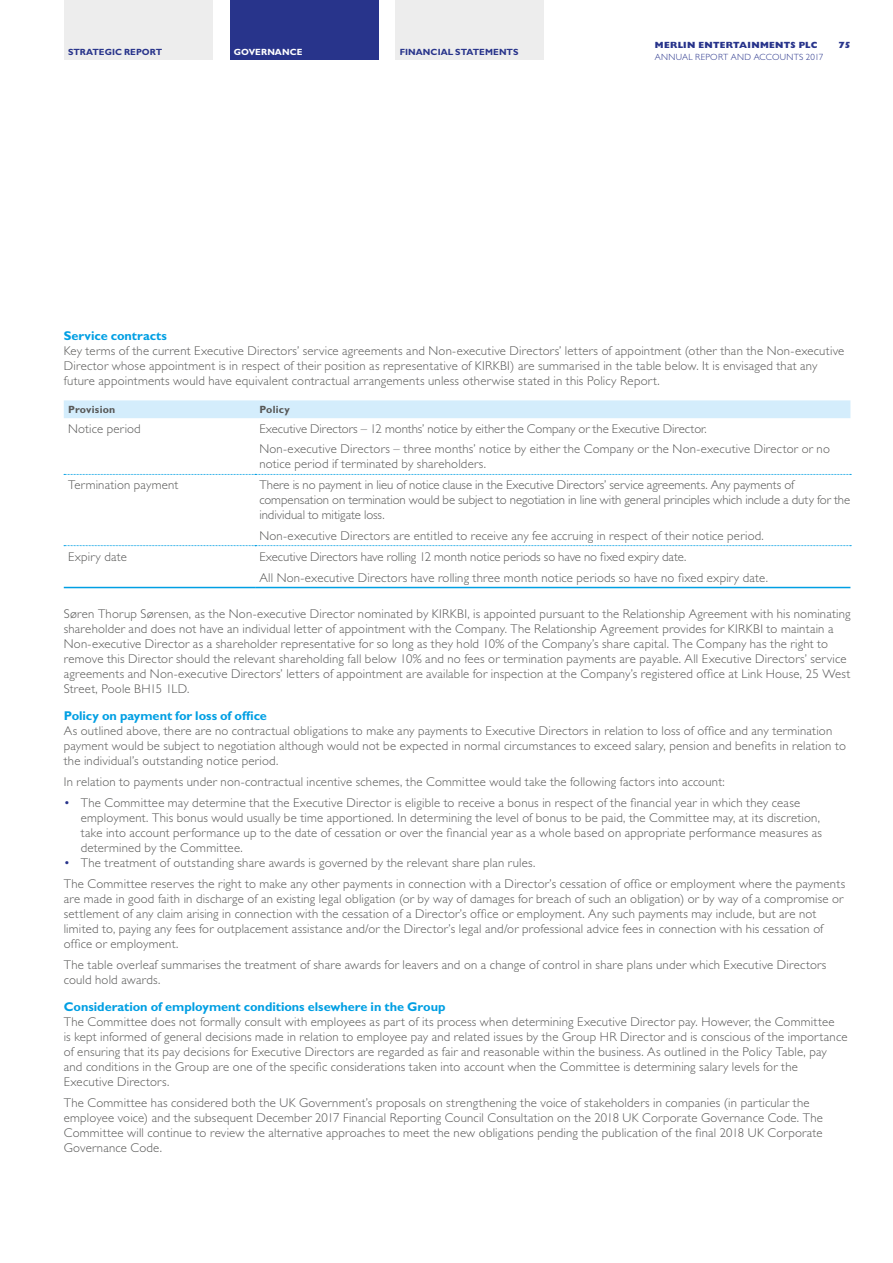
<style>
.page{position:relative;width:893px;height:1263px;background:#fff}
.page>*{position:absolute;margin:0;border:0;box-sizing:border-box;transform-origin:0 0}
.t1{font:300 12.75px/15px "Gill Sans Std";letter-spacing:.015em;color:#575756}
.t2{font:300 12.75px/15px "Gill Sans Std";letter-spacing:-.005em;color:#575756}
.t3{font:700 12.75px "Gill Sans Std";letter-spacing:-.005em;color:#009fe3}
.t4{font:700 10.5px "Gill Sans Std";letter-spacing:.02em;color:#575756}
.t5{font:700 9px "Gill Sans Std";letter-spacing:.005em;color:#28348b}
.t6{font:300 9px "Gill Sans Std";letter-spacing:.03em;color:#28348b}
.t7{font:800 9px "Gill Sans Std";letter-spacing:.035em;color:#28348b}
.t8{font:700 9px "Gill Sans Std";letter-spacing:.005em;color:#fff}
.s1{color:#28348b}
</style>
<div class="page">
<div style="left:64px;top:400px;width:786px;height:18px;background:#d4edfc"></div>
<hr style="left:64px;top:587px;width:191px;height:1px;background:#009fe3">
<hr style="left:255px;top:587px;width:595px;height:1px;background:#009fe3">
<svg style="left:64px;top:474px;width:787px;height:1px"></svg>
<svg style="left:64px;top:545px;width:787px;height:1px"></svg>
<div style="left:395px;top:0;width:149px;height:60px;background:#ededed"></div>
<div style="left:230px;top:0;width:148px;height:60px;background:#28348b"></div>
<div style="left:64px;top:0;width:149px;height:60px;background:#ededed"></div>
<p class="t5" style="left:68px;top:47px;width:96px">STRATEGIC REPORT</p>
<p class="t8" style="left:234px;top:47px;width:70px">GOVERNANCE</p>
<p class="t5" style="left:400px;top:47px;width:120px">FINANCIAL STATEMENTS</p>
<p class="t7" style="left:655px;top:39px;width:164px">MERLIN ENTERTAINMENTS PLC</p>
<p class="t6" style="left:655px;top:51px;width:170px">ANNUAL REPORT AND ACCOUNTS 2017</p>
<p class="t7" style="left:838px;top:39px;width:13px">75</p>
<p class="t3" style="left:64px;top:329px;width:105px">Service contracts</p>
<p class="t1" style="left:64px;top:344px;width:782px">Key terms of the current Executive Directors’ service agreements and Non-executive Directors’ letters of appointment (other than the Non-executive<br>Director whose appointment is in respect of their position as representative of KIRKBI) are summarised in the table below. It is envisaged that any future appointments would have equivalent contractual arrangements unless otherwise stated in this Policy Report.</p>
<p class="t4" style="left:68px;top:403px;width:49px">Provision</p>
<p class="t4" style="left:259px;top:403px;width:32px">Policy</p>
<p class="t1" style="left:68px;top:421px;width:74px">Notice period</p>
<p class="t1" style="left:259px;top:418px;width:572px;line-height:20.7px">Executive Directors – 12 months’ notice by either the Company or the Executive Director.<br>Non-executive Directors – three months’ notice by either the Company or the Non-executive Director or no</p>
<p class="t1" style="left:259px;top:457px;width:228px">notice period if terminated by shareholders.</p>
<p class="t1" style="left:68px;top:477px;width:112px">Termination payment</p>
<p class="t2" style="left:259px;top:477px;width:592px">There is no payment in lieu of notice clause in the Executive Directors’ service agreements. Any payments of compensation on termination would be subject to negotiation in line with general principles which include a duty for the individual to mitigate loss.</p>
<p class="t1" style="left:259px;top:528px;width:506px">Non-executive Directors are entitled to receive any fee accruing in respect of their notice period.</p>
<p class="t1" style="left:68px;top:549px;width:60px">Expiry date</p>
<p class="t1" style="left:259px;top:546px;width:510px;line-height:20.7px">Executive Directors have rolling 12 month notice periods so have no fixed expiry date.<br>All Non-executive Directors have rolling three month notice periods so have no fixed expiry date.</p>
<p class="t1" style="left:64px;top:607px;width:788px">Søren Thorup Sørensen, as the Non-executive Director nominated by KIRKBI, is appointed pursuant to the Relationship Agreement with his nominating shareholder and does not have an individual letter of appointment with the Company. The Relationship Agreement provides for KIRKBI to maintain a Non-executive Director as a shareholder representative for so long as they hold 10% of the Company’s share capital. The Company has the right to remove this Director should the relevant shareholding fall below 10% and no fees or termination payments are payable. All Executive Directors’ service agreements and Non-executive Directors’ letters of appointment are available for inspection at the Company’s registered office at Link House, 25 West Street, Poole BH15 1LD.</p>
<p class="t3" style="left:64px;top:708px;width:205px">Policy on payment for loss of office</p>
<p class="t1" style="left:64px;top:724px;width:784px">As outlined above, there are no contractual obligations to make any payments to Executive Directors in relation to loss of office and any termination payment would be subject to negotiation although would not be expected in normal circumstances to exceed salary, pension and benefits in relation to the individual’s outstanding notice period.</p>
<p class="t1" style="left:64px;top:775px;width:663px">In relation to payments under non-contractual incentive schemes, the Committee would take the following factors into account:</p>
<p class="t1" style="left:81px;top:796px;width:743px;text-indent:-17px"><span class="s1">•</span> The Committee may determine that the Executive Director is eligible to receive a bonus in respect of the financial year in which they cease employment. This bonus would usually be time apportioned. In determining the level of bonus to be paid, the Committee may, at its discretion, take into account performance up to the date of cessation or over the financial year as a whole based on appropriate performance measures as determined by the Committee.</p>
<p class="t1" style="left:64px;top:853px;width:783px;line-height:21px"><span class="s1">•</span> The treatment of outstanding share awards is governed by the relevant share plan rules.<br>The Committee reserves the right to make any other payments in connection with a Director’s cessation of office or employment where the payments</p>
<p class="t1" style="left:64px;top:892px;width:781px">are made in good faith in discharge of an existing legal obligation (or by way of damages for breach of such an obligation) or by way of a compromise or settlement of any claim arising in connection with the cessation of a Director’s office or employment. Any such payments may include, but are not limited to, paying any fees for outplacement assistance and/or the Director’s legal and/or professional advice fees in connection with his cessation of office or employment.</p>
<p class="t1" style="left:64px;top:957px;width:764px">The table overleaf summarises the treatment of share awards for leavers and on a change of control in share plans under which Executive Directors could hold awards.</p>
<p class="t3" style="left:64px;top:999px;width:383px">Consideration of employment conditions elsewhere in the Group</p>
<p class="t1" style="left:64px;top:1014px;width:785px">The Committee does not formally consult with employees as part of its process when determining Executive Director pay. However, the Committee<br>is kept informed of general decisions made in relation to employee pay and related issues by the Group HR Director and is conscious of the importance of ensuring that its pay decisions for Executive Directors are regarded as fair and reasonable within the business. As outlined in the Policy Table, pay and conditions in the Group are one of the specific considerations taken into account when the Committee is determining salary levels for the Executive Directors.</p>
<p class="t1" style="left:64px;top:1095px;width:761px">The Committee has considered both the UK Government’s proposals on strengthening the voice of stakeholders in companies (in particular the employee voice) and the subsequent December 2017 Financial Reporting Council Consultation on the 2018 UK Corporate Governance Code. The Committee will continue to review the alternative approaches to meet the new obligations pending the publication of the final 2018 UK Corporate Governance Code.</p>
</div>
